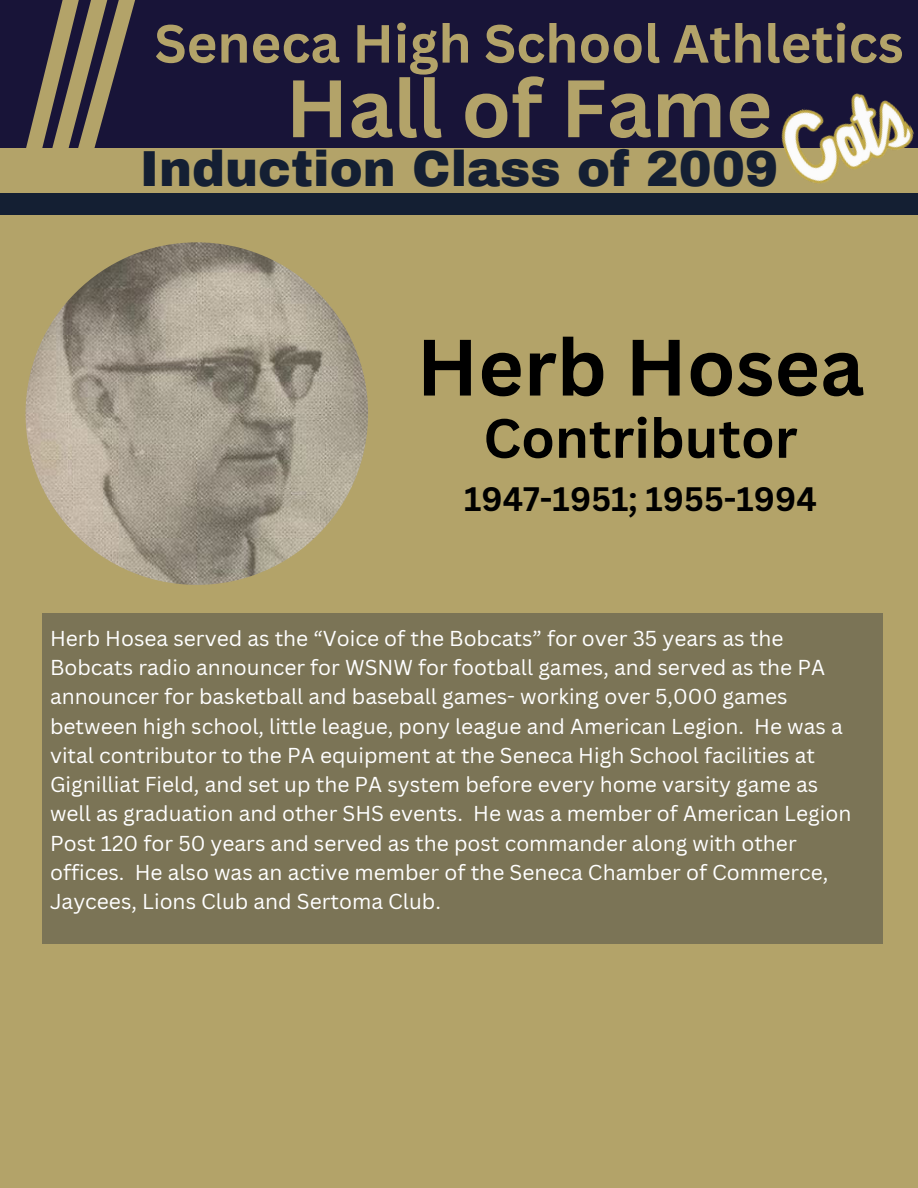
<style>
.page{position:relative;width:918px;height:1188px;background:#fff}
.page>*{position:absolute;margin:0;border:0;box-sizing:border-box;transform-origin:0 0}
.t1{font:700 79.5px "Canva Sans";color:#b3a369}
.t2{font:700 78px "Canva Sans";color:#000}
.t3{font:700 54px "Canva Sans";color:#000}
.t4{font:700 52.5px "Canva Sans";color:#b3a369}
.t5{font:900 49.5px "Archivo";color:#141f33}
.t6{font:700 33px "Canva Sans";color:#000}
.t7{font:21px/29.2px "Canva Sans";color:#fff}
</style>
<div class="page">
<div style="left:0;top:0;width:918px;height:148px;background:#181438"></div>
<svg style="left:26px;top:0;width:109px;height:148px"></svg>
<div style="left:0;top:148px;width:918px;height:45px;background:#b3a369"></div>
<img style="left:781px;top:93px;width:133px;height:91px">
<div style="left:0;top:193px;width:918px;height:995px;background:#b3a369"></div>
<div style="left:0;top:193px;width:918px;height:21px;background:#141f33"></div>
<img style="left:26px;top:242px;width:342px;height:343px;border-radius:50%">
<div style="left:42px;top:613px;width:841px;height:331px;background:#7b7456"></div>
<p class="t4" style="left:154px;top:7px;width:751px">Seneca High School Athletics</p>
<p class="t1" style="left:286px;top:52px;width:488px">Hall of Fame</p>
<p class="t5" style="left:140px;top:143px;width:640px">Induction Class of 2009</p>
<p class="t2" style="left:417px;top:312px;width:449px">Herb Hosea</p>
<p class="t3" style="left:483px;top:400px;width:316px">Contributor</p>
<p class="t6" style="left:464px;top:475px;width:355px">1947-1951; 1955-1994</p>
<p class="t7" style="left:50px;top:623px;width:803px">Herb Hosea served as the “Voice of the Bobcats” for over 35 years as the Bobcats radio announcer for WSNW for football games, and served as the PA announcer for basketball and baseball games- working over 5,000 games between high school, little league, pony league and American Legion. He was a vital contributor to the PA equipment at the Seneca High School facilities at Gignilliat Field, and set up the PA system before every home varsity game as well as graduation and other SHS events. He was a member of American Legion Post 120 for 50 years and served as the post commander along with other offices. He also was an active member of the Seneca Chamber of Commerce, Jaycees, Lions Club and Sertoma Club.</p>
</div>
